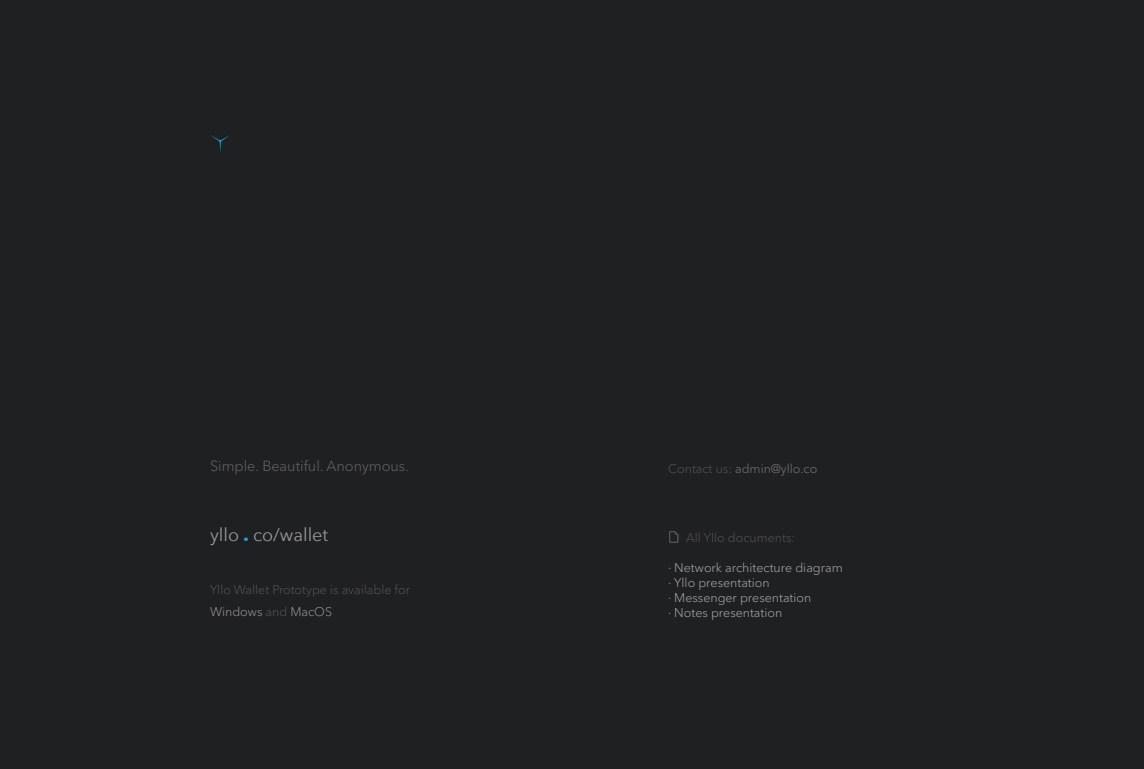
<style>
.page{position:relative;width:1144px;height:769px;background:#1f2021}
.page>*{position:absolute;margin:0;border:0;box-sizing:border-box;transform-origin:0 0}
.t1{font:18.12px "Avenir Next";color:#989898}
.t2{font:300 14.5px "Avenir Next Cyr";color:#666}
.t3{font:300 12.5px/15px "Avenir Next Cyr";color:#acacac}
.t4{font:300 12.5px/21.2px "Avenir Next Cyr";color:#555}
.t5{font:300 12.5px "Avenir Next Cyr";color:#777}
.s1{font-weight:600;font-size:25px;color:#20a2dd}
.s2{color:#999}
.s3{color:#555}
</style>
<div class="page">
<svg style="left:669px;top:531px;width:9px;height:12px"></svg>
<svg style="left:211px;top:135px;width:19px;height:17px"></svg>
<p class="t2" style="left:210px;top:457px;width:200px">Simple. Beautiful. Anonymous.</p>
<h1 class="t1" style="left:210px;top:519px;width:120px">yllo <span class="s1">.</span> co/wallet</h1>
<p class="t4" style="left:210px;top:579px;width:202px">Yllo Wallet Prototype is available for<br><span class="s2">Windows</span> and <span class="s2">MacOS</span></p>
<p class="t5" style="left:668px;top:461px;width:151px"><span class="s3">Contact us:</span> admin@yllo.co</p>
<p class="t4" style="left:686px;top:526px;width:110px">All Yllo documents:</p>
<p class="t3" style="left:668px;top:560px;width:176px">· Network architecture diagram · Yllo presentation<br>· Messenger presentation<br>· Notes presentation</p>
</div>
